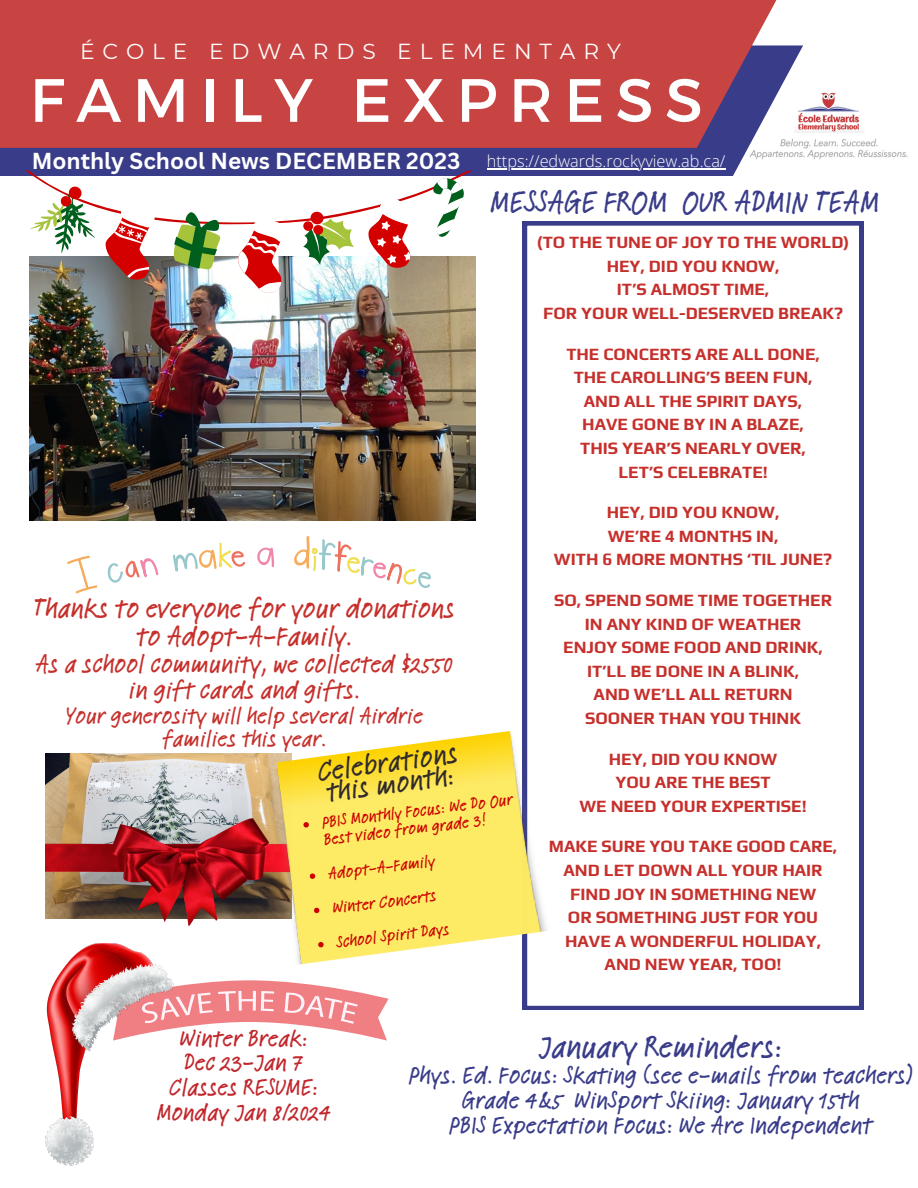
<style>
.page{position:relative;width:918px;height:1188px;background:#fff}
.page>*{position:absolute;margin:0;border:0;box-sizing:border-box;transform-origin:0 0}
.t1{font:61.05px "Montserrat";letter-spacing:.185em;color:#fff}
.t2{font:500 33px "Feltpen Com";color:#393c88}
.t3{font:500 32.55px "Feltpen Com";color:#393c88}
.t4{font:500 29.55px "Feltpen Com";color:#322b2b}
.t5{font:500 28.65px/28.2px "Feltpen Com";color:#c6302c;text-align:center}
.t6{font:500 26.4px/25.8px "Feltpen Com";color:#c6302c;text-align:center}
.t7{font:500 25.65px "Feltpen Com";color:#393c88}
.t8{font:500 25.05px "Feltpen Com";color:#c1272d}
.t9{font:500 23.85px/23.7px "Feltpen Com";color:#c6302c;text-align:center}
.t10{font:700 22.5px "Canva Sans";color:#fff}
.t11{font:21.75px "Montserrat";letter-spacing:.365em;color:#fff}
.t12{font:500 17.25px/17.2px "Feltpen Com";color:#c00}
.t13{font:700 17.1px "Play";color:#c6302c}
.t14{font:300 16.35px "Open Sans";color:#fff}
</style>
<div class="page">
<img style="left:803px;top:92px;width:105px;height:68px">
<svg style="left:0;top:45px;width:803px;height:131px;fill:#393c88"></svg>
<div style="left:0;top:0;width:776px;height:148px;background:#c84443"></div>
<svg style="left:523px;top:221px;width:341px;height:789px"></svg>
<svg style="left:174px;top:980px;width:215px;height:61px"></svg>
<img style="left:46px;top:944px;width:128px;height:221px">
<img style="left:46px;top:753px;width:216px;height:65px">
<img style="left:46px;top:818px;width:216px;height:107px">
<img style="left:30px;top:256px;width:445px;height:264px">
<hr style="left:487px;top:168px;width:239px;height:1px;background:#fff">
<svg style="left:26px;top:171px;width:446px;height:122px"></svg>
<svg style="left:257px;top:547px;width:17px;height:20px"></svg>
<svg style="left:173px;top:542px;width:72px;height:30px"></svg>
<svg style="left:67px;top:555px;width:31px;height:39px"></svg>
<svg style="left:107px;top:558px;width:52px;height:25px"></svg>
<svg style="left:294px;top:536px;width:137px;height:52px"></svg>
<img style="left:262px;top:728px;width:296px;height:238px">
<svg style="left:303px;top:822px;width:6px;height:6px"></svg>
<svg style="left:309px;top:873px;width:7px;height:6px"></svg>
<svg style="left:314px;top:907px;width:6px;height:6px"></svg>
<svg style="left:318px;top:942px;width:6px;height:6px"></svg>
<p class="t11" style="left:80px;top:38px;width:542px">ÉCOLE EDWARDS ELEMENTARY</p>
<p class="t1" style="left:30px;top:60px;width:675px">FAMILY EXPRESS</p>
<p class="t11" style="left:80px;top:107px;width:542px">ÉCOLE EDWARDS ELEMENTARY</p>
<p class="t10" style="left:32px;top:145px;width:430px">Monthly School News DECEMBER 2023</p>
<p class="t14" style="left:487px;top:150px;width:240px">https://edwards.rockyview.ab.ca/</p>
<p class="t3" style="left:490px;top:180px;width:391px">MESSAGE FROM OUR ADMIN TEAM</p>
<p class="t5" style="left:34px;top:594px;width:423px">Thanks to everyone for your donations to Adopt-A-Family.</p>
<p class="t6" style="left:35px;top:651px;width:419px">As a school community, we collected $2550 in gift cards and gifts.</p>
<p class="t9" style="left:66px;top:703px;width:359px">Your generosity will help several Airdrie families this year.</p>
<p class="t4" style="left:314px;top:752px;width:143px;rotate:-8deg">Celebrations</p>
<p class="t4" style="left:324px;top:773px;width:130px;rotate:-8deg">this month:</p>
<p class="t12" style="left:321px;top:814px;width:194px;rotate:-7deg">PBIS Monthly Focus: We Do Our<br>Best video from grade 3!</p>
<p class="t12" style="left:327px;top:865px;width:109px;rotate:-7deg">Adopt-A-Family</p>
<p class="t12" style="left:331px;top:899px;width:106px;rotate:-7deg">Winter Concerts</p>
<p class="t12" style="left:336px;top:934px;width:115px;rotate:-7deg">School Spirit Days</p>
<p class="t13" style="left:537px;top:232px;width:314px">(TO THE TUNE OF JOY TO THE WORLD)</p>
<p class="t13" style="left:607px;top:256px;width:174px">HEY, DID YOU KNOW,</p>
<p class="t13" style="left:617px;top:279px;width:154px">IT’S ALMOST TIME,</p>
<p class="t13" style="left:543px;top:303px;width:301px">FOR YOUR WELL-DESERVED BREAK?</p>
<p class="t13" style="left:566px;top:344px;width:255px">THE CONCERTS ARE ALL DONE,</p>
<p class="t13" style="left:574px;top:367px;width:240px">THE CAROLLING’S BEEN FUN,</p>
<p class="t13" style="left:584px;top:391px;width:220px">AND ALL THE SPIRIT DAYS,</p>
<p class="t13" style="left:582px;top:414px;width:223px">HAVE GONE BY IN A BLAZE,</p>
<p class="t13" style="left:580px;top:438px;width:227px">THIS YEAR’S NEARLY OVER,</p>
<p class="t13" style="left:618px;top:462px;width:151px">LET’S CELEBRATE!</p>
<p class="t13" style="left:607px;top:502px;width:174px">HEY, DID YOU KNOW,</p>
<p class="t13" style="left:608px;top:526px;width:172px">WE’RE 4 MONTHS IN,</p>
<p class="t13" style="left:554px;top:549px;width:280px">WITH 6 MORE MONTHS ‘TIL JUNE?</p>
<p class="t13" style="left:554px;top:590px;width:280px">SO, SPEND SOME TIME TOGETHER</p>
<p class="t13" style="left:585px;top:614px;width:218px">IN ANY KIND OF WEATHER</p>
<p class="t13" style="left:563px;top:637px;width:261px">ENJOY SOME FOOD AND DRINK,</p>
<p class="t13" style="left:587px;top:661px;width:214px">IT’LL BE DONE IN A BLINK,</p>
<p class="t13" style="left:594px;top:684px;width:201px">AND WE’LL ALL RETURN</p>
<p class="t13" style="left:585px;top:708px;width:218px">SOONER THAN YOU THINK</p>
<p class="t13" style="left:609px;top:749px;width:170px">HEY, DID YOU KNOW</p>
<p class="t13" style="left:615px;top:772px;width:157px">YOU ARE THE BEST</p>
<p class="t13" style="left:580px;top:796px;width:229px">WE NEED YOUR EXPERTISE!</p>
<p class="t13" style="left:549px;top:836px;width:290px">MAKE SURE YOU TAKE GOOD CARE,</p>
<p class="t13" style="left:564px;top:860px;width:261px">AND LET DOWN ALL YOUR HAIR</p>
<p class="t13" style="left:570px;top:884px;width:248px">FIND JOY IN SOMETHING NEW</p>
<p class="t13" style="left:568px;top:907px;width:252px">OR SOMETHING JUST FOR YOU</p>
<p class="t13" style="left:565px;top:931px;width:257px">HAVE A WONDERFUL HOLIDAY,</p>
<p class="t13" style="left:605px;top:954px;width:178px">AND NEW YEAR, TOO!</p>
<p class="t8" style="left:179px;top:1021px;width:130px">Winter Break:</p>
<p class="t8" style="left:184px;top:1045px;width:121px">Dec 23-Jan 7</p>
<p class="t8" style="left:169px;top:1070px;width:151px">Classes RESUME:</p>
<p class="t8" style="left:156px;top:1095px;width:176px">Monday Jan 8/2024</p>
<p class="t2" style="left:539px;top:1025px;width:245px">January Reminders:</p>
<p class="t7" style="left:408px;top:1058px;width:506px">Phys. Ed. Focus: Skating (see e-mails from teachers)</p>
<p class="t7" style="left:462px;top:1083px;width:399px">Grade 4&amp;5 WinSport Skiing: January 15th</p>
<p class="t7" style="left:449px;top:1107px;width:425px">PBIS Expectation Focus: We Are Independent</p>
</div>
